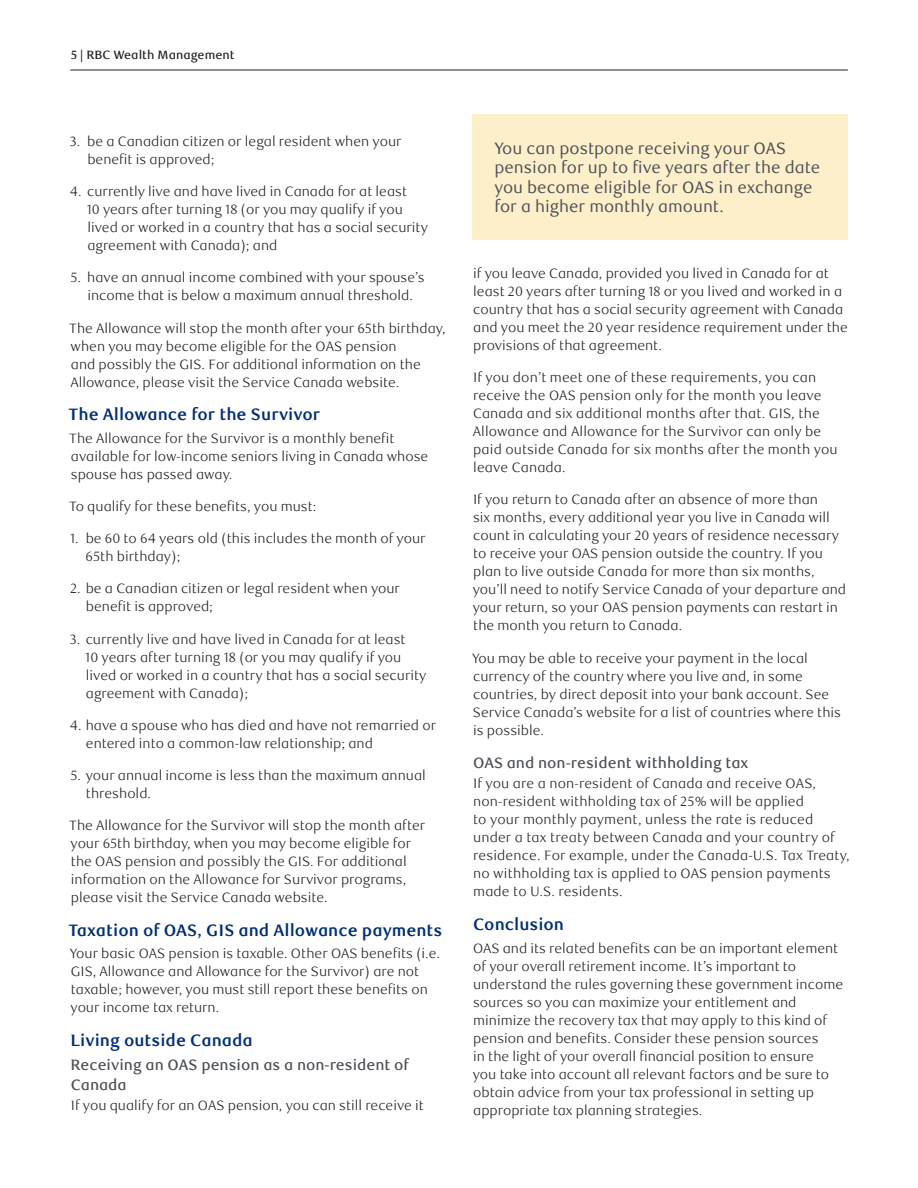
<style>
.page{position:relative;width:918px;height:1188px;background:#fff}
.page>*{position:absolute;margin:0;border:0;box-sizing:border-box;transform-origin:0 0}
.t1{font:16.5px/19.5px "RBC Text";color:#4a4f55}
._4-Text_Headline{font:700 16.5px "RBC Text";color:#002f73}
._6-Subhead_L1{font:500 15px/19.5px "RBC Text";color:#4a4f55}
._5-Body_Copy{font:300 13.5px/18px "RBC Text";color:#231f20}
.t2{font:500 12px "RBC Text";color:#231f20}
</style>
<div class="page">
<hr style="left:70px;top:70px;width:778px;height:1px;background:#231f20">
<div style="left:473px;top:114px;width:375px;height:126px;background:#feefcb"></div>
<p class="t2" style="left:71px;top:47px;width:165px">5 | RBC Wealth Management</p>
<p class="_5-Body_Copy" style="left:87px;top:132px;width:316px;text-indent:-17px">3. be a Canadian citizen or legal resident when your benefit is approved;</p>
<p class="_5-Body_Copy" style="left:87px;top:183px;width:343px;text-indent:-17px">4. currently live and have lived in Canada for at least<br>10 years after turning 18 (or you may qualify if you lived or worked in a country that has a social security agreement with Canada); and</p>
<p class="_5-Body_Copy" style="left:70px;top:269px;width:356px;text-align:center">5. have an annual income combined with your spouse’s income that is below a maximum annual threshold.</p>
<p class="_5-Body_Copy" style="left:69px;top:319px;width:378px">The Allowance will stop the month after your 65th birthday, when you may become eligible for the OAS pension<br>and possibly the GIS. For additional information on the Allowance, please visit the Service Canada website.</p>
<h2 class="_4-Text_Headline" style="left:69px;top:405px;width:253px">The Allowance for the Survivor</h2>
<p class="_5-Body_Copy" style="left:69px;top:429px;width:361px">The Allowance for the Survivor is a monthly benefit available for low-income seniors living in Canada whose spouse has passed away.</p>
<p class="_5-Body_Copy" style="left:69px;top:498px;width:249px">To qualify for these benefits, you must:</p>
<p class="_5-Body_Copy" style="left:86px;top:530px;width:341px;text-indent:-15px">1. be 60 to 64 years old (this includes the month of your<br>65th birthday);</p>
<p class="_5-Body_Copy" style="left:86px;top:580px;width:316px;text-indent:-16px">2. be a Canadian citizen or legal resident when your benefit is approved;</p>
<p class="_5-Body_Copy" style="left:85px;top:630px;width:343px;text-indent:-15px">3. currently live and have lived in Canada for at least<br>10 years after turning 18 (or you may qualify if you lived or worked in a country that has a social security agreement with Canada);</p>
<p class="_5-Body_Copy" style="left:86px;top:717px;width:352px;text-indent:-16px">4. have a spouse who has died and have not remarried or entered into a common-law relationship; and</p>
<p class="_5-Body_Copy" style="left:86px;top:767px;width:342px;text-indent:-15px">5. your annual income is less than the maximum annual threshold.</p>
<p class="_5-Body_Copy" style="left:69px;top:817px;width:358px">The Allowance for the Survivor will stop the month after your 65th birthday, when you may become eligible for the OAS pension and possibly the GIS. For additional information on the Allowance for Survivor programs, please visit the Service Canada website.</p>
<h2 class="_4-Text_Headline" style="left:69px;top:921px;width:375px">Taxation of OAS, GIS and Allowance payments</h2>
<p class="_5-Body_Copy" style="left:70px;top:945px;width:372px">Your basic OAS pension is taxable. Other OAS benefits (i.e.<br>GIS, Allowance and Allowance for the Survivor) are not taxable; however, you must still report these benefits on your income tax return.</p>
<h2 class="_4-Text_Headline" style="left:71px;top:1031px;width:184px">Living outside Canada</h2>
<h3 class="_6-Subhead_L1" style="left:71px;top:1055px;width:340px">Receiving an OAS pension as a non-resident of<br>Canada</h3>
<p class="_5-Body_Copy" style="left:71px;top:1096px;width:355px">If you qualify for an OAS pension, you can still receive it</p>
<p class="t1" style="left:494px;top:139px;width:327px">You can postpone receiving your OAS pension for up to five years after the date you become eligible for OAS in exchange for a higher monthly amount.</p>
<p class="_5-Body_Copy" style="left:473px;top:264px;width:376px">if you leave Canada, provided you lived in Canada for at least 20 years after turning 18 or you lived and worked in a country that has a social security agreement with Canada and you meet the 20 year residence requirement under the provisions of that agreement.</p>
<p class="_5-Body_Copy" style="left:473px;top:369px;width:367px">If you don’t meet one of these requirements, you can receive the OAS pension only for the month you leave Canada and six additional months after that. GIS, the Allowance and Allowance for the Survivor can only be paid outside Canada for six months after the month you leave Canada.</p>
<p class="_5-Body_Copy" style="left:473px;top:491px;width:375px">If you return to Canada after an absence of more than<br>six months, every additional year you live in Canada will count in calculating your 20 years of residence necessary to receive your OAS pension outside the country. If you plan to live outside Canada for more than six months, you’ll need to notify Service Canada of your departure and your return, so your OAS pension payments can restart in the month you return to Canada.</p>
<p class="_5-Body_Copy" style="left:472px;top:649px;width:371px">You may be able to receive your payment in the local currency of the country where you live and, in some countries, by direct deposit into your bank account. See Service Canada’s website for a list of countries where this is possible.</p>
<h3 class="_6-Subhead_L1" style="left:473px;top:754px;width:277px">OAS and non-resident withholding tax</h3>
<p class="_5-Body_Copy" style="left:473px;top:775px;width:378px">If you are a non-resident of Canada and receive OAS, non-resident withholding tax of 25% will be applied<br>to your monthly payment, unless the rate is reduced under a tax treaty between Canada and your country of residence. For example, under the Canada-U.S. Tax Treaty, no withholding tax is applied to OAS pension payments made to U.S. residents.</p>
<h2 class="_4-Text_Headline" style="left:473px;top:915px;width:93px">Conclusion</h2>
<p class="_5-Body_Copy" style="left:473px;top:939px;width:372px">OAS and its related benefits can be an important element of your overall retirement income. It’s important to understand the rules governing these government income sources so you can maximize your entitlement and minimize the recovery tax that may apply to this kind of pension and benefits. Consider these pension sources<br>in the light of your overall financial position to ensure<br>you take into account all relevant factors and be sure to obtain advice from your tax professional in setting up appropriate tax planning strategies.</p>
</div>
